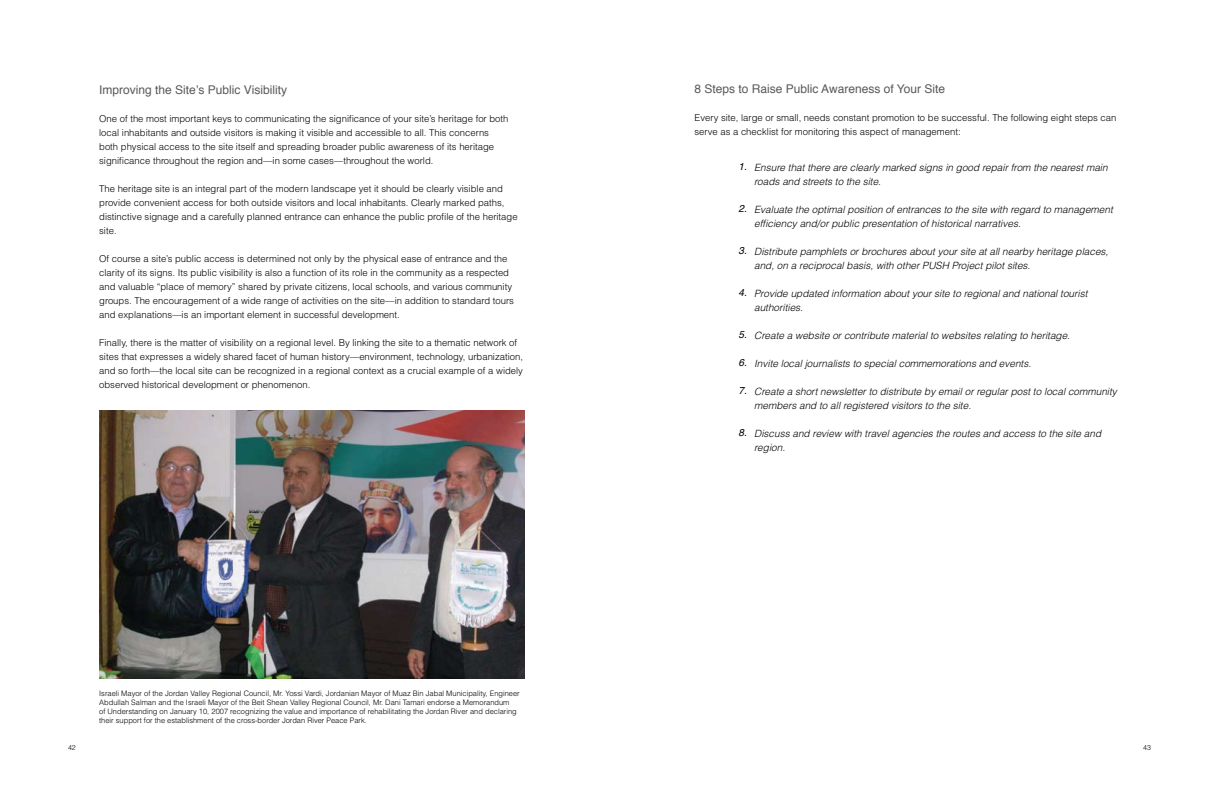
<style>
.page{position:relative;width:1219px;height:794px;background:#fff}
.page>*{position:absolute;margin:0;border:0;box-sizing:border-box;transform-origin:0 0}
.t1{font:12px "Helvetica";color:#58595b}
.t2{font:italic 300 10px/14px "Helvetica";color:#000}
.t3{font:italic 10px "Helvetica";color:#000}
.t4{font:300 9.5px/14px "Helvetica";color:#000}
.t5{font:300 7.5px/9px "Helvetica";color:#000}
.t6{font:300 7px "Helvetica";color:#000}
</style>
<div class="page">
<img style="left:99px;top:410px;width:425px;height:268px">
<p class="t1" style="left:99px;top:81px;width:189px">Improving the Site’s Public Visibility</p>
<p class="t4" style="left:99px;top:112px;width:411px">One of the most important keys to communicating the significance of your site’s heritage for both local inhabitants and outside visitors is making it visible and accessible to all. This concerns both physical access to the site itself and spreading broader public awareness of its heritage significance throughout the region and—in some cases—throughout the world.</p>
<p class="t4" style="left:99px;top:182px;width:420px">The heritage site is an integral part of the modern landscape yet it should be clearly visible and provide convenient access for both outside visitors and local inhabitants. Clearly marked paths, distinctive signage and a carefully planned entrance can enhance the public profile of the heritage site.</p>
<p class="t4" style="left:99px;top:252px;width:416px">Of course a site’s public access is determined not only by the physical ease of entrance and the clarity of its signs. Its public visibility is also a function of its role in the community as a respected and valuable “place of memory” shared by private citizens, local schools, and various community groups. The encouragement of a wide range of activities on the site—in addition to standard tours and explanations—is an important element in successful development.</p>
<p class="t4" style="left:99px;top:336px;width:425px">Finally, there is the matter of visibility on a regional level. By linking the site to a thematic network of sites that expresses a widely shared facet of human history—environment, technology, urbanization, and so forth—the local site can be recognized in a regional context as a crucial example of a widely observed historical development or phenomenon.</p>
<p class="t5" style="left:99px;top:688px;width:422px">Israeli Mayor of the Jordan Valley Regional Council, Mr. Yossi Vardi, Jordanian Mayor of Muaz Bin Jabal Municipality, Engineer Abdullah Salman and the Israeli Mayor of the Beit Shean Valley Regional Council, Mr. Dani Tamari endorse a Memorandum<br>of Understanding on January 10, 2007 recognizing the value and importance of rehabilitating the Jordan River and declaring their support for the establishment of the cross-border Jordan River Peace Park.</p>
<p class="t1" style="left:694px;top:80px;width:252px">8 Steps to Raise Public Awareness of Your Site</p>
<p class="t4" style="left:694px;top:111px;width:423px">Every site, large or small, needs constant promotion to be successful. The following eight steps can serve as a checklist for monitoring this aspect of management:</p>
<p class="t2" style="left:754px;top:160px;width:355px">Ensure that there are clearly marked signs in good repair from the nearest main roads and streets to the site.</p>
<p class="t2" style="left:754px;top:202px;width:360px">Evaluate the optimal position of entrances to the site with regard to management efficiency and/or public presentation of historical narratives.</p>
<p class="t2" style="left:754px;top:244px;width:356px">Distribute pamphlets or brochures about your site at all nearby heritage places, and, on a reciprocal basis, with other PUSH Project pilot sites.</p>
<p class="t2" style="left:754px;top:286px;width:335px">Provide updated information about your site to regional and national tourist authorities.</p>
<p class="t2" style="left:754px;top:328px;width:317px">Create a website or contribute material to websites relating to heritage.</p>
<p class="t2" style="left:754px;top:356px;width:278px">Invite local journalists to special commemorations and events.</p>
<p class="t2" style="left:754px;top:384px;width:364px">Create a short newsletter to distribute by email or regular post to local community members and to all registered visitors to the site.</p>
<p class="t2" style="left:754px;top:426px;width:349px">Discuss and review with travel agencies the routes and access to the site and region.</p>
<p class="t3" style="left:738px;top:159px;width:10px">1.</p>
<p class="t3" style="left:738px;top:201px;width:10px">2.</p>
<p class="t3" style="left:738px;top:243px;width:10px">3.</p>
<p class="t3" style="left:738px;top:285px;width:10px">4.</p>
<p class="t3" style="left:738px;top:327px;width:10px">5.</p>
<p class="t3" style="left:738px;top:355px;width:10px">6.</p>
<p class="t3" style="left:738px;top:383px;width:10px">7.</p>
<p class="t3" style="left:738px;top:425px;width:10px">8.</p>
<p class="t6" style="left:68px;top:743px;width:9px">42</p>
<p class="t6" style="left:1143px;top:743px;width:9px">43</p>
</div>
